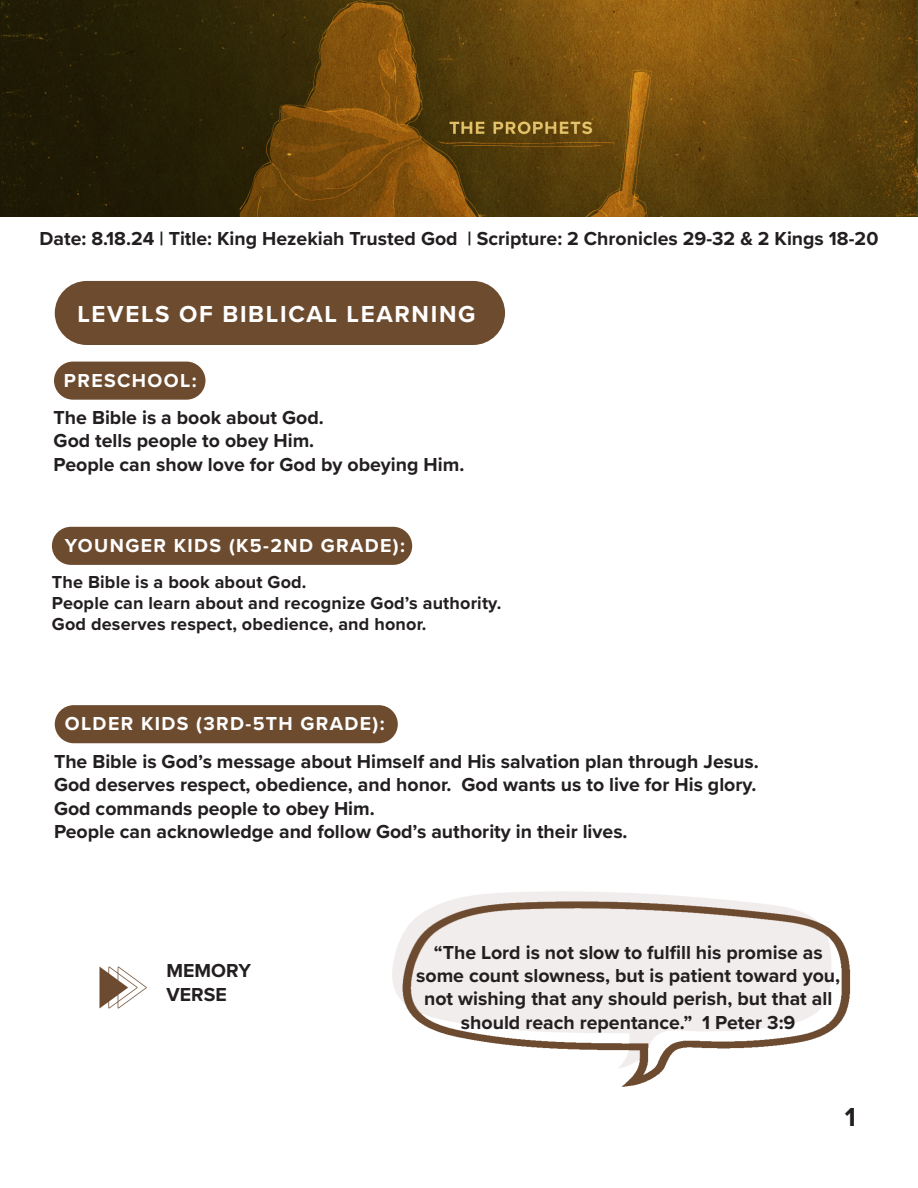
<style>
.page{position:relative;width:918px;height:1188px;background:#fff}
.page>*{position:absolute;margin:0;border:0;box-sizing:border-box;transform-origin:0 0}
.t1{font:700 27px "Proxima Nova";color:#231f20}
.Paragraph_Style_3{font:700 24px "Proxima Nova";letter-spacing:.07em;color:#fff}
.Paragraph_Style_2{font:700 19.5px "Proxima Nova";color:#231f20}
.Memory_Verse{font:700 19.5px/23.4px "Proxima Nova";color:#231f20;text-align:center}
.Lesson_Title{font:700 19.5px "Proxima Nova";color:#231f20}
.Paragraph_Style_1{font:700 19.5px "Proxima Nova";letter-spacing:.07em;color:#fff}
.Paragraph_Style_5{font:700 18px "Proxima Nova";letter-spacing:.01em;color:#231f20}
</style>
<div class="page">
<img style="left:0;top:0;width:918px;height:216px">
<img style="left:392px;top:891px;width:459px;height:196px">
<img style="left:99px;top:966px;width:48px;height:43px">
<div style="left:55px;top:281px;width:450px;height:64px;background:#6d4b2f;border-radius:32px"></div>
<div style="left:54px;top:362px;width:152px;height:38px;background:#6d4b2f;border-radius:19px"></div>
<div style="left:52px;top:527px;width:360px;height:38px;background:#6d4b2f;border-radius:19px"></div>
<div style="left:55px;top:705px;width:343px;height:38px;background:#6d4b2f;border-radius:19px"></div>
<p class="Lesson_Title" style="left:40px;top:224px;width:840px">Date: 8.18.24 | Title: King Hezekiah Trusted God | Scripture: 2 Chronicles 29-32 &amp; 2 Kings 18-20</p>
<p class="Paragraph_Style_3" style="left:77px;top:296px;width:400px">LEVELS OF BIBLICAL LEARNING</p>
<p class="Paragraph_Style_1" style="left:64px;top:366px;width:134px">PRESCHOOL:</p>
<p class="Paragraph_Style_2" style="left:54px;top:403px;width:272px">The Bible is a book about God.</p>
<p class="Paragraph_Style_2" style="left:54px;top:426px;width:262px">God tells people to obey Him.</p>
<p class="Paragraph_Style_2" style="left:54px;top:450px;width:412px">People can show love for God by obeying Him.</p>
<p class="Paragraph_Style_1" style="left:65px;top:531px;width:342px">YOUNGER KIDS (K5-2ND GRADE):</p>
<p class="Paragraph_Style_5" style="left:52px;top:568px;width:256px">The Bible is a book about God.</p>
<p class="Paragraph_Style_5" style="left:52px;top:589px;width:451px">People can learn about and recognize God’s authority.</p>
<p class="Paragraph_Style_5" style="left:52px;top:610px;width:376px">God deserves respect, obedience, and honor.</p>
<p class="Paragraph_Style_1" style="left:65px;top:709px;width:321px">OLDER KIDS (3RD-5TH GRADE):</p>
<p class="Paragraph_Style_2" style="left:54px;top:747px;width:706px">The Bible is God’s message about Himself and His salvation plan through Jesus.</p>
<p class="Paragraph_Style_2" style="left:54px;top:770px;width:704px">God deserves respect, obedience, and honor. God wants us to live for His glory.</p>
<p class="Paragraph_Style_2" style="left:54px;top:794px;width:322px">God commands people to obey Him.</p>
<p class="Paragraph_Style_2" style="left:54px;top:817px;width:575px">People can acknowledge and follow God’s authority in their lives.</p>
<p class="Memory_Verse" style="left:167px;top:959px;width:86px">MEMORY</p>
<p class="Memory_Verse" style="left:167px;top:982px;width:62px">VERSE</p>
<p class="Memory_Verse" style="left:416px;top:940px;width:426px">“The Lord is not slow to fulfill his promise as some count slowness, but is patient toward you, not wishing that any should perish, but that all should reach repentance.” 1 Peter 3:9</p>
<h1 class="t1" style="left:845px;top:1096px;width:13px">1</h1>
</div>
